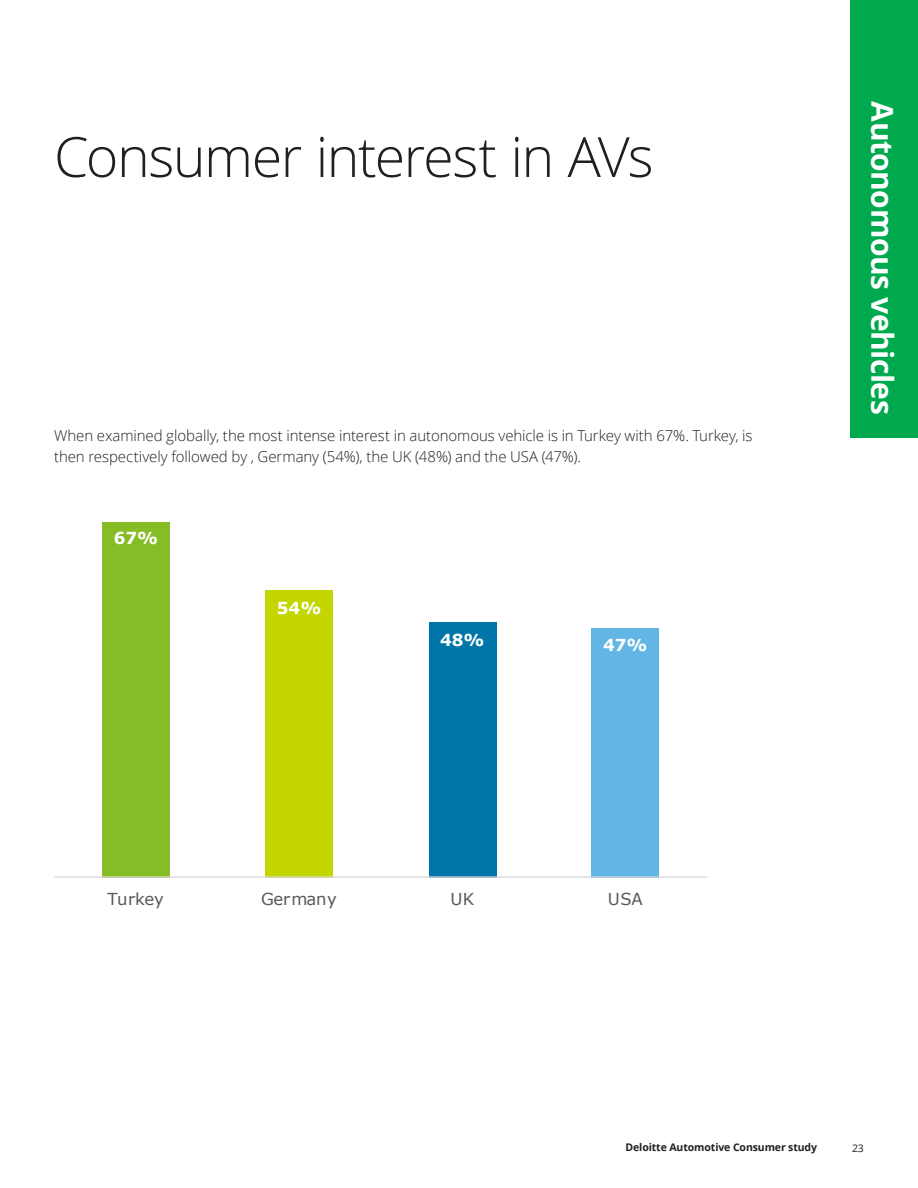
<style>
.page{position:relative;width:918px;height:1188px;background:#fff}
.page>*{position:absolute;margin:0;border:0;box-sizing:border-box;transform-origin:0 0}
.t1{font:300 55.5px "Open Sans";letter-spacing:-.025em;color:#231f20}
.t2{font:700 30px "Open Sans";letter-spacing:-.015em;color:#fff}
.t3{font:16.5px "Verdana";letter-spacing:-.01em;color:#595959}
.t4{font:700 16.5px "Verdana";color:#fff}
.t5{font:300 15px/21px "Open Sans";letter-spacing:-.005em;color:#231f20}
.t6{font:700 10.5px "Open Sans";letter-spacing:-.01em;color:#231f20}
.t7{font:10.5px "Open Sans";color:#231f20}
</style>
<div class="page">
<div style="left:850px;top:0;width:68px;height:438px;background:#00a94d"></div>
<div style="left:102px;top:522px;width:67px;height:356px;background:#86bc25"></div>
<div style="left:266px;top:591px;width:67px;height:287px;background:#c4d600"></div>
<div style="left:429px;top:622px;width:67px;height:256px;background:#0076a8"></div>
<div style="left:591px;top:628px;width:67px;height:250px;background:#62b5e5"></div>
<hr style="left:55px;top:876px;width:652px;height:2px;background:#d9d9d9">
<h1 class="t1" style="left:54px;top:119px;width:601px">Consumer interest in AVs</h1>
<p class="t5" style="left:54px;top:424px;width:700px">When examined globally, the most intense interest in autonomous vehicle is in Turkey with 67%. Turkey, is then respectively followed by , Germany (54%), the UK (48%) and the USA (47%).</p>
<p class="t4" style="left:114px;top:526px;width:46px">67%</p>
<p class="t4" style="left:277px;top:596px;width:46px">54%</p>
<p class="t4" style="left:440px;top:628px;width:46px">48%</p>
<p class="t4" style="left:603px;top:633px;width:46px">47%</p>
<p class="t3" style="left:108px;top:888px;width:58px">Turkey</p>
<p class="t3" style="left:261px;top:888px;width:77px">Germany</p>
<p class="t3" style="left:450px;top:888px;width:25px">UK</p>
<p class="t3" style="left:608px;top:888px;width:36px">USA</p>
<h2 class="t2" style="left:904px;top:101px;width:315px;rotate:90deg">Autonomous vehicles</h2>
<p class="t6" style="left:626px;top:1140px;width:193px">Deloitte Automotive Consumer study</p>
<p class="t7" style="left:852px;top:1141px;width:13px">23</p>
</div>
